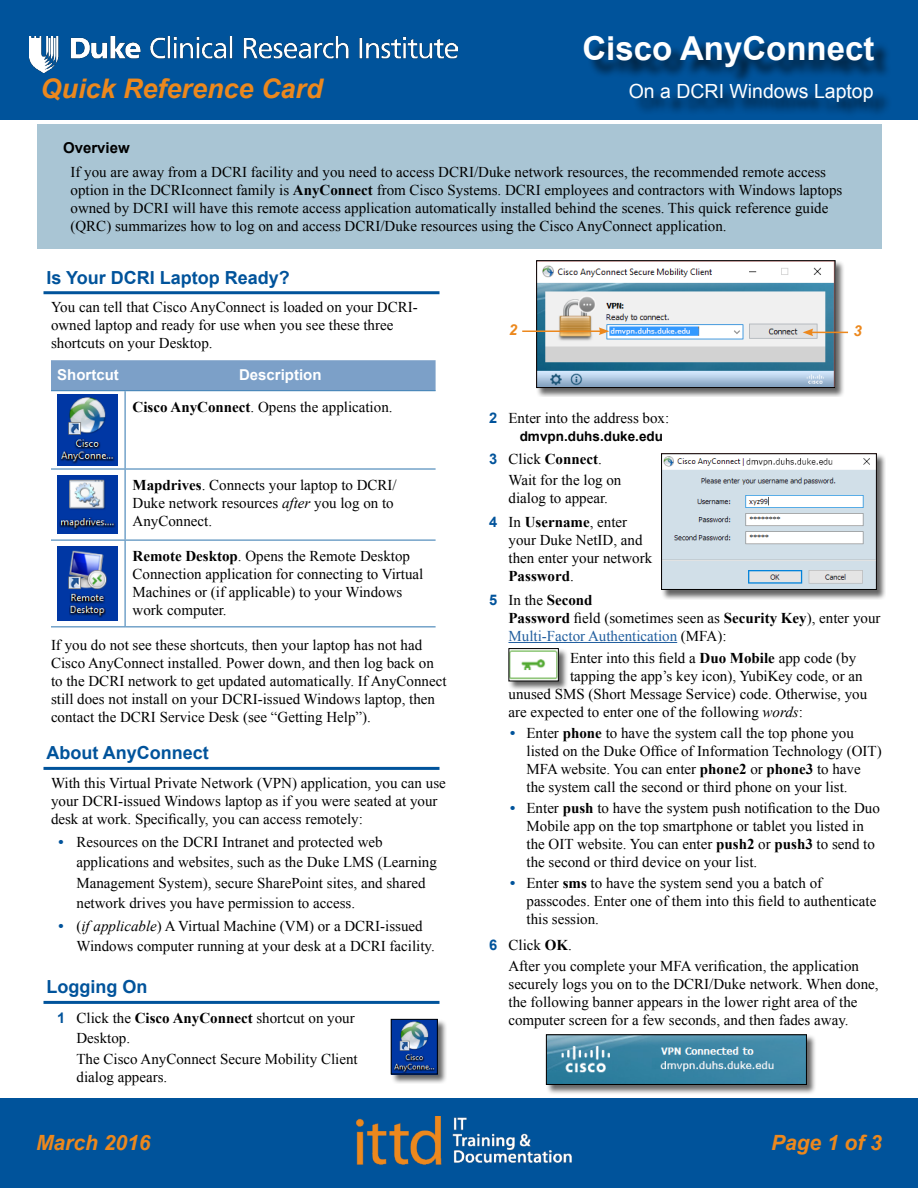
<style>
.page{position:relative;width:918px;height:1188px;background:#fff}
.page>*{position:absolute;margin:0;border:0;box-sizing:border-box;transform-origin:0 0}
.Software_Name{font:700 33px "Arial";color:#fff}
.t1{font:italic 700 27px "Arial";color:#ec881d}
.Modification_Date{font:italic 700 21px "Arial";color:#ec881d}
.Page_Number{font:italic 700 21px "Arial";color:#ec881d}
.Software_Name_Subhea{font:19.5px "Arial";color:#fff}
.Topic_Heading{font:700 18px "Arial";color:#00539b}
.Body_Text{font:15px/18px "Times New Roman";color:#000}
.Feedback{font:15px/18px "Times New Roman";color:#000}
.T_Body{font:15px/18px "Times New Roman";color:#000}
.T_Header{font:700 15px "Arial";color:#fff}
.t2{font:700 15px "Times New Roman";color:#000}
.t3{font:italic 700 15px "Arial";color:#ec881d}
.t4{font:700 13.5px "Arial";color:#000}
.s1{font-family:"Arial";font-weight:700}
.s2{font-weight:700}
.s3{font-family:"Arial";font-weight:700;font-size:14.7px;color:#00539b}
.s4{font-family:"Arial";font-size:14.7px;color:#00539b}
.s5{font-weight:400}
.s6{color:#215e9e}
.s7{font-style:italic}
</style>
<div class="page">
<div style="left:0;top:1098px;width:918px;height:90px;background:#00539b"></div>
<div style="left:0;top:0;width:918px;height:120px;background:#00539b"></div>
<img style="left:357px;top:1116px;width:214px;height:49px">
<img style="left:29px;top:37px;width:428px;height:36px">
<hr style="left:44px;top:291px;width:396px;height:3px;background:#00539b">
<hr style="left:44px;top:767px;width:396px;height:3px;background:#00539b">
<hr style="left:44px;top:1001px;width:396px;height:3px;background:#00539b">
<div style="left:38px;top:124px;width:844px;height:125px;background:#a9c5d4"></div>
<div style="left:51px;top:360px;width:385px;height:30px;background:#7ca0c8"></div>
<svg style="left:51px;top:470px;width:385px;height:156px"></svg>
<hr style="left:51px;top:390px;width:74px;height:1px;background:#4584b7">
<hr style="left:125px;top:390px;width:311px;height:1px;background:#4584b7">
<hr style="left:125px;top:391px;width:1px;height:77px;background:#4584b7">
<hr style="left:125px;top:470px;width:1px;height:70px;background:#4584b7">
<hr style="left:125px;top:541px;width:1px;height:85px;background:#4584b7">
<hr style="left:51px;top:468px;width:74px;height:2px;background:#4584b7">
<hr style="left:51px;top:540px;width:74px;height:1px;background:#4584b7">
<hr style="left:51px;top:626px;width:74px;height:1px;background:#4584b7">
<hr style="left:125px;top:468px;width:311px;height:2px;background:#4584b7">
<hr style="left:125px;top:540px;width:311px;height:1px;background:#4584b7">
<hr style="left:125px;top:626px;width:311px;height:1px;background:#4584b7">
<img style="left:58px;top:394px;width:60px;height:71px">
<img style="left:58px;top:475px;width:60px;height:59px">
<img style="left:58px;top:546px;width:60px;height:74px">
<div style="left:390px;top:1019px;width:57px;height:65px;background:#000;opacity:.6"></div>
<img style="left:393px;top:1021px;width:43px;height:51px">
<div style="left:391px;top:1019px;width:47px;height:55px;border:1px solid #000"></div>
<hr style="left:508px;top:642px;width:169px;height:1px;background:#215e9e">
<div style="left:536px;top:260px;width:309px;height:136px;background:#000;opacity:.6"></div>
<img style="left:538px;top:262px;width:295px;height:124px">
<div style="left:536px;top:260px;width:299px;height:128px;border:1px solid #000"></div>
<hr style="left:811px;top:332px;width:36px;height:1px;background:#ec881d">
<svg style="left:803px;top:329px;width:10px;height:7px"></svg>
<hr style="left:523px;top:330px;width:78px;height:2px;background:#ec881d">
<svg style="left:599px;top:327px;width:10px;height:8px"></svg>
<div style="left:661px;top:453px;width:225px;height:146px;background:#000;opacity:.6"></div>
<img style="left:663px;top:455px;width:212px;height:133px">
<div style="left:661px;top:453px;width:216px;height:137px;border:1px solid #000"></div>
<div style="left:508px;top:648px;width:60px;height:43px;background:#000;opacity:.6"></div>
<img style="left:510px;top:650px;width:47px;height:29px">
<div style="left:508px;top:648px;width:51px;height:33px;border:1px solid #000"></div>
<div style="left:545px;top:1034px;width:271px;height:61px;background:#000;opacity:.6"></div>
<img style="left:548px;top:1036px;width:257px;height:47px">
<div style="left:546px;top:1034px;width:261px;height:51px;border:1px solid #000"></div>
<div style="left:587px;top:38px;width:305px;height:47px;background:#000;opacity:.75"></div>
<div style="left:632px;top:86px;width:259px;height:33px;background:#000;opacity:.75"></div>
<h2 class="t1" style="left:40px;top:70px;width:284px">Quick Reference Card</h2>
<p class="Software_Name" style="left:582px;top:26px;width:294px">Cisco AnyConnect</p>
<p class="Software_Name_Subhea" style="left:629px;top:78px;width:246px">On a DCRI Windows Laptop</p>
<p class="Body_Text" style="left:70px;top:136px;width:757px;line-height:24px;text-indent:-8px"><span class="s1">Overview<br></span>If you are away from a DCRI facility and you need to access DCRI/Duke network resources, the recommended remote access</p>
<p class="Body_Text" style="left:70px;top:181px;width:773px">option in the DCRIconnect family is <span class="s2">AnyConnect</span> from Cisco Systems. DCRI employees and contractors with Windows laptops owned by DCRI will have this remote access application automatically installed behind the scenes. This quick reference guide (QRC) summarizes how to log on and access DCRI/Duke resources using the Cisco AnyConnect application.</p>
<p class="Topic_Heading" style="left:46px;top:265px;width:245px">Is Your DCRI Laptop Ready?</p>
<p class="Body_Text" style="left:51px;top:298px;width:368px">You can tell that Cisco AnyConnect is loaded on your DCRI&shy;owned laptop and ready for use when you see these three shortcuts on your Desktop.</p>
<p class="T_Header" style="left:57px;top:365px;width:63px">Shortcut</p>
<p class="T_Header" style="left:239px;top:365px;width:84px">Description</p>
<p class="T_Body" style="left:133px;top:397px;width:261px"><span class="s2">Cisco AnyConnect</span>. Opens the application.</p>
<p class="t3" style="left:509px;top:319px;width:10px">2</p>
<p class="t3" style="left:854px;top:321px;width:10px">3</p>
<p class="Body_Text" style="left:489px;top:409px;width:182px"><span class="s3">2</span> Enter into the address box:</p>
<p class="t4" style="left:520px;top:428px;width:145px">dmvpn.duhs.duke.edu</p>
<p class="t2" style="left:489px;top:448px;width:114px"><span class="s4">3</span> <span class="s5">Click</span> Connect<span class="s5">.</span></p>
<p class="Feedback" style="left:508px;top:471px;width:114px">Wait for the log on dialog to appear.</p>
<p class="Body_Text" style="left:508px;top:513px;width:145px;text-indent:-20px"><span class="s3">4</span> In <span class="s2">Username</span>, enter your Duke NetID, and then enter your network<br><span class="s2">Password</span>.</p>
<p class="Body_Text" style="left:508px;top:591px;width:374px;text-indent:-20px"><span class="s3">5</span> In the <span class="s2">Second<br>Password</span> field (sometimes seen as <span class="s2">Security Key</span>), enter your<br><span class="s6">Multi-Factor Authentication</span> (MFA):</p>
<p class="Feedback" style="left:570px;top:649px;width:288px">Enter into this field a <span class="s2">Duo Mobile</span> app code (by</p>
<p class="Feedback" style="left:570px;top:667px;width:294px">tapping the app’s key icon), YubiKey code, or an</p>
<p class="Feedback" style="left:508px;top:685px;width:360px">unused SMS (Short Message Service) code. Otherwise, you</p>
<p class="Feedback" style="left:508px;top:703px;width:296px">are expected to enter one of the following <span class="s7">words</span>:</p>
<p class="Body_Text" style="left:526px;top:724px;width:357px;text-indent:-16px"><span class="s3">•</span> Enter <span class="s2">phone</span> to have the system call the top phone you listed on the Duke Office of Information Technology (OIT)<br>MFA website. You can enter <span class="s2">phone2</span> or <span class="s2">phone3</span> to have the system call the second or third phone on your list.</p>
<p class="Body_Text" style="left:526px;top:799px;width:355px;text-indent:-16px"><span class="s3">•</span> Enter <span class="s2">push</span> to have the system push notification to the Duo Mobile app on the top smartphone or tablet you listed in the OIT website. You can enter <span class="s2">push2</span> or <span class="s2">push3</span> to send to the second or third device on your list.</p>
<p class="Body_Text" style="left:526px;top:874px;width:351px;text-indent:-16px"><span class="s3">•</span> Enter <span class="s2">sms</span> to have the system send you a batch of passcodes. Enter one of them into this field to authenticate this session.</p>
<p class="Body_Text" style="left:489px;top:936px;width:84px"><span class="s3">6</span> Click <span class="s2">OK</span>.</p>
<p class="Feedback" style="left:508px;top:957px;width:372px">After you complete your MFA verification, the application securely logs you on to the DCRI/Duke network. When done, the following banner appears in the lower right area of the computer screen for a few seconds, and then fades away.</p>
<p class="T_Body" style="left:133px;top:476px;width:266px"><span class="s2">Mapdrives</span>. Connects your laptop to DCRI/<br>Duke network resources <span class="s7">after</span> you log on to<br>AnyConnect.</p>
<p class="T_Body" style="left:133px;top:547px;width:292px"><span class="s2">Remote Desktop</span>. Opens the Remote Desktop Connection application for connecting to Virtual Machines or (if applicable) to your Windows work computer.</p>
<p class="Body_Text" style="left:51px;top:636px;width:397px">If you do not see these shortcuts, then your laptop has not had Cisco AnyConnect installed. Power down, and then log back on to the DCRI network to get updated automatically. If AnyConnect still does not install on your DCRI-issued Windows laptop, then contact the DCRI Service Desk (see “Getting Help”).</p>
<p class="Topic_Heading" style="left:46px;top:741px;width:164px">About AnyConnect</p>
<p class="Body_Text" style="left:51px;top:774px;width:396px">With this Virtual Private Network (VPN) application, you can use your DCRI-issued Windows laptop as if you were seated at your desk at work. Specifically, you can access remotely:</p>
<p class="Body_Text" style="left:76px;top:832px;width:362px;line-height:20.2px;text-indent:-18px"><span class="s3">•</span> Resources on the DCRI Intranet and protected web applications and websites, such as the Duke LMS (Learning Management System), secure SharePoint sites, and shared network drives you have permission to access.</p>
<p class="Body_Text" style="left:76px;top:916px;width:360px;line-height:20.2px;text-indent:-18px"><span class="s3">•</span> (<span class="s7">if applicable</span>) A Virtual Machine (VM) or a DCRI-issued<br>Windows computer running at your desk at a DCRI facility.</p>
<p class="Topic_Heading" style="left:46px;top:975px;width:102px">Logging On</p>
<p class="Body_Text" style="left:76px;top:1008px;width:280px;line-height:19.5px;text-indent:-20px"><span class="s3">1</span> Click the <span class="s2">Cisco AnyConnect</span> shortcut on your<br>Desktop.</p>
<p class="Feedback" style="left:76px;top:1050px;width:283px">The Cisco AnyConnect Secure Mobility Client dialog appears.</p>
<p class="Modification_Date" style="left:36px;top:1129px;width:116px">March 2016</p>
<p class="Page_Number" style="left:771px;top:1129px;width:112px">Page 1 of 3</p>
</div>
